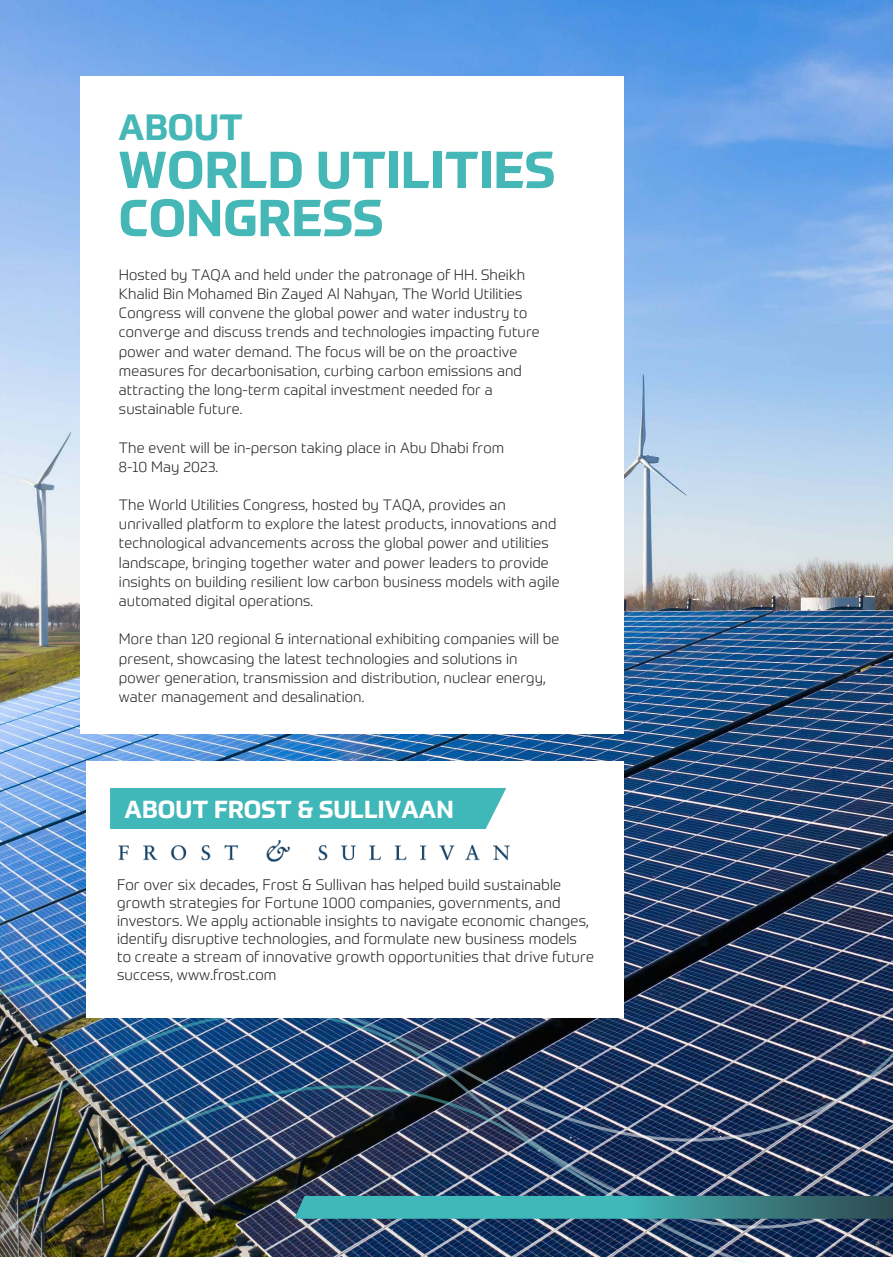
<style>
.page{position:relative;width:893px;height:1263px;background:#fff}
.page>*{position:absolute;margin:0;border:0;box-sizing:border-box;transform-origin:0 0}
.t1{font:700 51px/48.2px "Prometo W02";letter-spacing:.005em;color:#45b7b7}
.t2{font:700 35.55px "Prometo W02";letter-spacing:.005em;color:#45b7b7}
.t3{font:700 24px "Prometo W02";letter-spacing:.005em;color:#fff}
.t4{font:300 15px/18px "Prometo W04";letter-spacing:.005em;color:#231f20}
.t5{font:300 14.7px/19.2px "Prometo W04";letter-spacing:.005em;color:#231f20}
</style>
<div class="page">
<img style="left:0;top:0;width:893px;height:972px">
<img style="left:0;top:972px;width:893px;height:39px">
<img style="left:0;top:1011px;width:893px;height:74px">
<img style="left:0;top:1085px;width:893px;height:178px">
<div style="left:80px;top:76px;width:544px;height:658px;background:#fff"></div>
<svg style="left:294px;top:1196px;width:599px;height:23px;background:#3c9b9e"></svg>
<div style="left:86px;top:761px;width:537px;height:256px;background:#fff"></div>
<div style="left:110px;top:788px;width:396px;height:41px;background:#40b7b8"></div>
<img style="left:118px;top:841px;width:392px;height:21px">
<h2 class="t2" style="left:119px;top:105px;width:126px">ABOUT</h2>
<h1 class="t1" style="left:119px;top:146px;width:438px">WORLD UTILITIES<br>CONGRESS</h1>
<p class="t5" style="left:119px;top:265px;width:422px">Hosted by TAQA and held under the patronage of HH. Sheikh Khalid Bin Mohamed Bin Zayed Al Nahyan, The World Utilities Congress will convene the global power and water industry to converge and discuss trends and technologies impacting future power and water demand. The focus will be on the proactive measures for decarbonisation, curbing carbon emissions and attracting the long-term capital investment needed for a sustainable future.</p>
<p class="t5" style="left:119px;top:438px;width:387px">The event will be in-person taking place in Abu Dhabi from<br>8-10 May 2023.</p>
<p class="t5" style="left:119px;top:495px;width:442px">The World Utilities Congress, hosted by TAQA, provides an unrivalled platform to explore the latest products, innovations and technological advancements across the global power and utilities landscape, bringing together water and power leaders to provide insights on building resilient low carbon business models with agile automated digital operations.</p>
<p class="t5" style="left:119px;top:629px;width:442px">More than 120 regional &amp; international exhibiting companies will be present, showcasing the latest technologies and solutions in power generation, transmission and distribution, nuclear energy, water management and desalination.</p>
<h3 class="t3" style="left:124px;top:794px;width:331px">ABOUT FROST &amp; SULLIVAAN</h3>
<p class="t4" style="left:117px;top:876px;width:478px">For over six decades, Frost &amp; Sullivan has helped build sustainable growth strategies for Fortune 1000 companies, governments, and investors. We apply actionable insights to navigate economic changes, identify disruptive technologies, and formulate new business models to create a stream of innovative growth opportunities that drive future success, www.frost.com</p>
</div>
